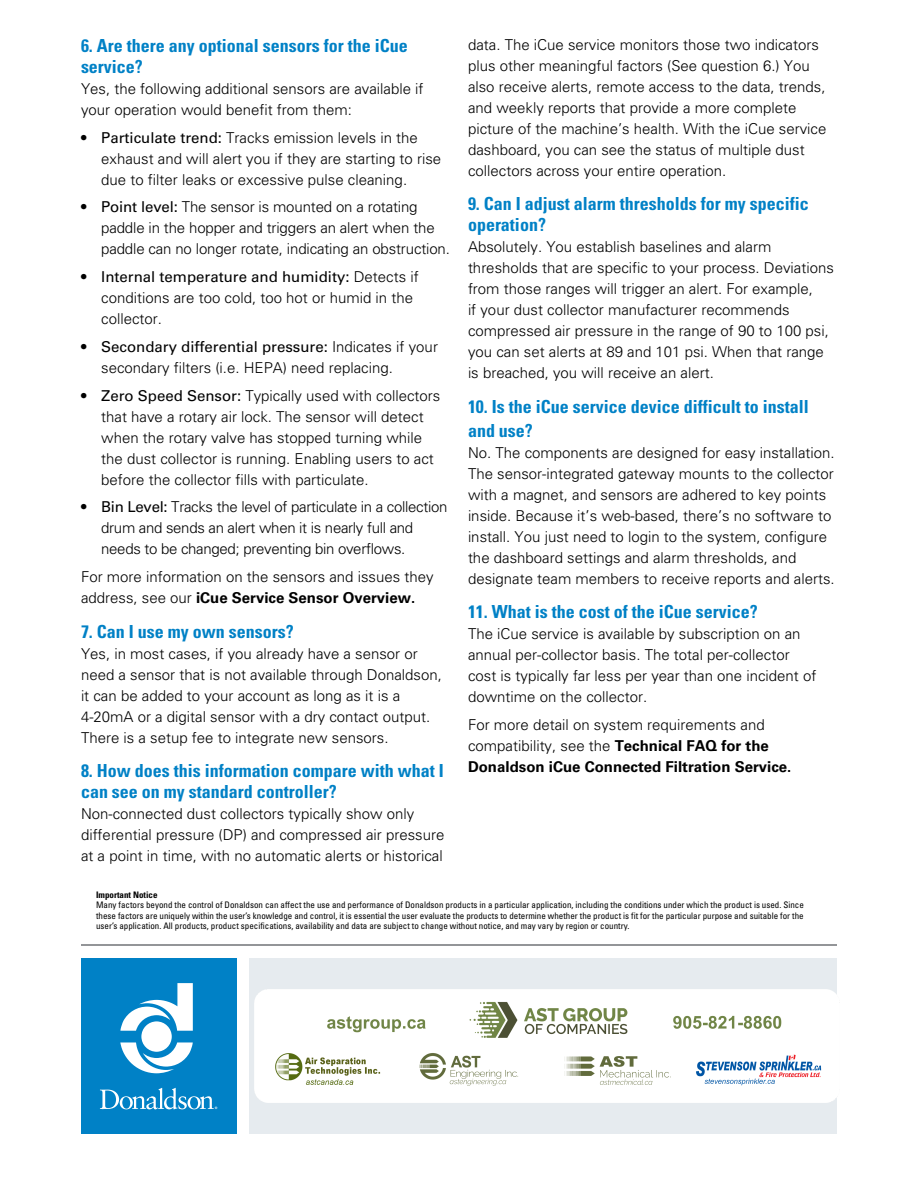
<style>
.page{position:relative;width:918px;height:1188px;background:#fff}
.page>*{position:absolute;margin:0;border:0;box-sizing:border-box;transform-origin:0 0}
.t1{font:700 condensed 18px/21px "Univers LT Std";color:#0081c6}
.t2{font:300 15px/21px "Univers LT Std";color:#000}
.t3{font:300 15px/21px "Univers LT Std";letter-spacing:-.02em;color:#000}
.t4{font:700 15px/21px "Univers LT Std";color:#000}
.t5{font:condensed 9px/10.5px "Univers LT Std";color:#000;text-align:justify}
.t6{font:700 condensed 9px "Univers LT Std";color:#000}
.s1{font-weight:400}
.s2{font-weight:700}
.s3{font-weight:300}
</style>
<div class="page">
<div style="left:250px;top:958px;width:587px;height:176px;background:#e6ebef"></div>
<div style="left:81px;top:958px;width:155px;height:176px;background:#0081c6"></div>
<svg style="left:100px;top:1088px;width:117px;height:21px"></svg>
<svg style="left:120px;top:983px;width:73px;height:90px"></svg>
<hr style="left:81px;top:944px;width:756px;height:2px;background:#939598">
<img style="left:255px;top:990px;width:582px;height:113px">
<p class="t1" style="left:81px;top:35px;width:328px">6. Are there any optional sensors for the iCue service?</p>
<p class="t2" style="left:81px;top:78px;width:344px">Yes, the following additional sensors are available if your operation would benefit from them:</p>
<p class="t2" style="left:101px;top:127px;width:342px;text-indent:-20px"><span class="s1">• Particulate trend:</span> Tracks emission levels in the exhaust and will alert you if they are starting to rise due to filter leaks or excessive pulse cleaning.</p>
<p class="t2" style="left:101px;top:197px;width:350px;text-indent:-20px"><span class="s1">• Point level:</span> The sensor is mounted on a rotating paddle in the hopper and triggers an alert when the paddle can no longer rotate, indicating an obstruction.</p>
<p class="t2" style="left:101px;top:266px;width:319px;text-indent:-20px"><span class="s1">• Internal temperature and humidity:</span> Detects if conditions are too cold, too hot or humid in the collector.</p>
<p class="t2" style="left:101px;top:336px;width:338px;text-indent:-20px"><span class="s1">• Secondary differential pressure:</span> Indicates if your secondary filters (i.e. HEPA) need replacing.</p>
<p class="t2" style="left:101px;top:385px;width:341px;text-indent:-20px"><span class="s1">• Zero Speed Sensor:</span> Typically used with collectors that have a rotary air lock. The sensor will detect when the rotary valve has stopped turning while the dust collector is running. Enabling users to act before the collector fills with particulate.</p>
<p class="t3" style="left:101px;top:497px;width:348px;text-indent:-20px"><span class="s1">• Bin Level:</span> Tracks the level of particulate in a collection drum and sends an alert when it is nearly full and needs to be changed; preventing bin overflows.</p>
<p class="t2" style="left:81px;top:566px;width:354px">For more information on the sensors and issues they address, see our <span class="s2">iCue Service Sensor Overview.</span></p>
<p class="t1" style="left:81px;top:621px;width:214px">7. Can I use my own sensors?</p>
<p class="t2" style="left:81px;top:643px;width:362px">Yes, in most cases, if you already have a sensor or need a sensor that is not available through Donaldson, it can be added to your account as long as it is a 4-20mA or a digital sensor with a dry contact output.<br>There is a setup fee to integrate new sensors.</p>
<p class="t1" style="left:81px;top:760px;width:364px">8. How does this information compare with what I can see on my standard controller?</p>
<p class="t2" style="left:81px;top:803px;width:365px">Non-connected dust collectors typically show only differential pressure (DP) and compressed air pressure at a point in time, with no automatic alerts or historical</p>
<p class="t2" style="left:468px;top:34px;width:360px">data. The iCue service monitors those two indicators plus other meaningful factors (See question 6.) You also receive alerts, remote access to the data, trends, and weekly reports that provide a more complete picture of the machine’s health. With the iCue service dashboard, you can see the status of multiple dust collectors across your entire operation.</p>
<p class="t1" style="left:468px;top:193px;width:342px">9. Can I adjust alarm thresholds for my specific operation?</p>
<p class="t2" style="left:468px;top:236px;width:367px">Absolutely. You establish baselines and alarm thresholds that are specific to your process. Deviations from those ranges will trigger an alert. For example,<br>if your dust collector manufacturer recommends compressed air pressure in the range of 90 to 100 psi, you can set alerts at 89 and 101 psi. When that range is breached, you will receive an alert.</p>
<p class="t1" style="left:468px;top:394px;width:342px;line-height:24px">10. Is the iCue service device difficult to install and use?</p>
<p class="t2" style="left:468px;top:442px;width:368px">No. The components are designed for easy installation.<br>The sensor-integrated gateway mounts to the collector with a magnet, and sensors are adhered to key points inside. Because it’s web-based, there’s no software to install. You just need to login to the system, configure the dashboard settings and alarm thresholds, and designate team members to receive reports and alerts.</p>
<p class="t1" style="left:468px;top:601px;width:291px">11. What is the cost of the iCue service?</p>
<p class="t2" style="left:468px;top:623px;width:350px">The iCue service is available by subscription on an annual per-collector basis. The total per-collector cost is typically far less per year than one incident of downtime on the collector.</p>
<p class="t4" style="left:468px;top:714px;width:325px"><span class="s3">For more detail on system requirements and compatibility, see the</span> Technical FAQ for the<br>Donaldson iCue Connected Filtration Service.</p>
<p class="t6" style="left:96px;top:889px;width:63px">Important Notice</p>
<p class="t5" style="left:96px;top:899px;width:709px">Many factors beyond the control of Donaldson can affect the use and performance of Donaldson products in a particular application, including the conditions under which the product is used. Since these factors are uniquely within the user’s knowledge and control, it is essential the user evaluate the products to determine whether the product is fit for the particular purpose and suitable for the user’s application. All products, product specifications, availability and data are subject to change without notice, and may vary by region or country.</p>
</div>
